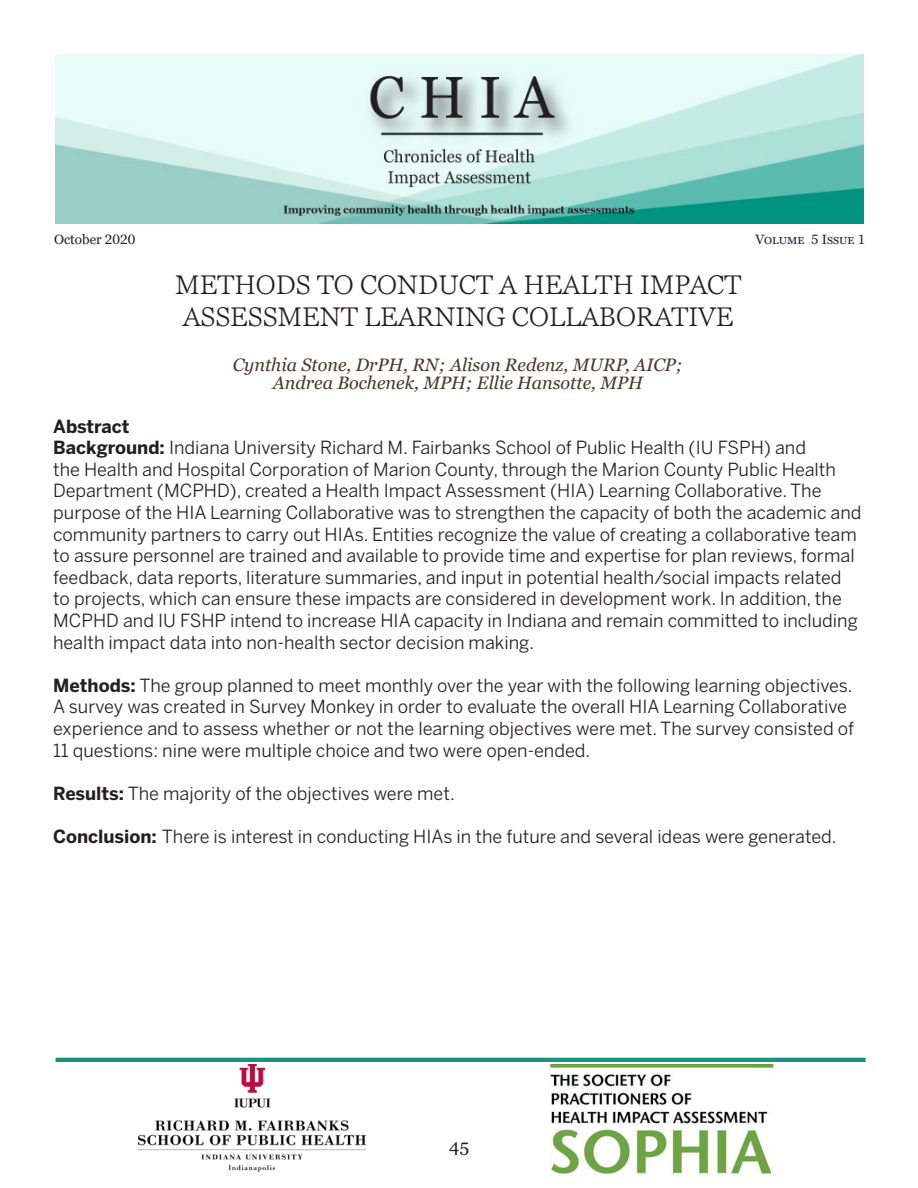
<style>
.page{position:relative;width:918px;height:1188px;background:#fff}
.page>*{position:absolute;margin:0;border:0;box-sizing:border-box;transform-origin:0 0}
.t1{font:300 27px "Georgia Pro";color:#231f20}
.t2{font:18px/21.6px "Benton Sans";color:#231f20}
.t3{font:italic 18px "Georgia Pro";color:#483726}
.t4{font:700 18px "Benton Sans";color:#231f20}
.t5{font:18px "Georgia Pro";color:#231f20}
.t6{font:13.5px "Georgia Pro";color:#272241}
.t7{font:13.5px "Georgia Pro";color:#231f20}
.s1{font-weight:700}
</style>
<div class="page">
<hr style="left:56px;top:1058px;width:810px;height:4px;background:#1a947f">
<img style="left:550px;top:1065px;width:224px;height:110px">
<img style="left:138px;top:1065px;width:228px;height:107px">
<img style="left:55px;top:54px;width:809px;height:170px">
<p class="t7" style="left:54px;top:232px;width:83px">October 2020</p>
<p class="t6" style="left:756px;top:232px;width:111px">Volume 5 Issue 1</p>
<p class="t1" style="left:175px;top:269px;width:568px">METHODS TO CONDUCT A HEALTH IMPACT</p>
<p class="t1" style="left:183px;top:301px;width:552px">ASSESSMENT LEARNING COLLABORATIVE</p>
<p class="t3" style="left:233px;top:354px;width:452px">Cynthia Stone, DrPH, RN; Alison Redenz, MURP, AICP;</p>
<p class="t3" style="left:273px;top:372px;width:371px">Andrea Bochenek, MPH; Ellie Hansotte, MPH</p>
<p class="t4" style="left:53px;top:415px;width:78px">Abstract</p>
<p class="t2" style="left:53px;top:437px;width:810px"><span class="s1">Background:</span> Indiana University Richard M. Fairbanks School of Public Health (IU FSPH) and<br>the Health and Hospital Corporation of Marion County, through the Marion County Public Health Department (MCPHD), created a Health Impact Assessment (HIA) Learning Collaborative. The purpose of the HIA Learning Collaborative was to strengthen the capacity of both the academic and community partners to carry out HIAs. Entities recognize the value of creating a collaborative team to assure personnel are trained and available to provide time and expertise for plan reviews, formal feedback, data reports, literature summaries, and input in potential health/social impacts related to projects, which can ensure these impacts are considered in development work. In addition, the MCPHD and IU FSHP intend to increase HIA capacity in Indiana and remain committed to including health impact data into non-health sector decision making.</p>
<p class="t2" style="left:53px;top:675px;width:802px"><span class="s1">Methods:</span> The group planned to meet monthly over the year with the following learning objectives.<br>A survey was created in Survey Monkey in order to evaluate the overall HIA Learning Collaborative experience and to assess whether or not the learning objectives were met. The survey consisted of 11 questions: nine were multiple choice and two were open-ended.</p>
<p class="t2" style="left:53px;top:783px;width:403px"><span class="s1">Results:</span> The majority of the objectives were met.</p>
<p class="t2" style="left:53px;top:826px;width:785px"><span class="s1">Conclusion:</span> There is interest in conducting HIAs in the future and several ideas were generated.</p>
<p class="t5" style="left:449px;top:1138px;width:22px">45</p>
</div>
